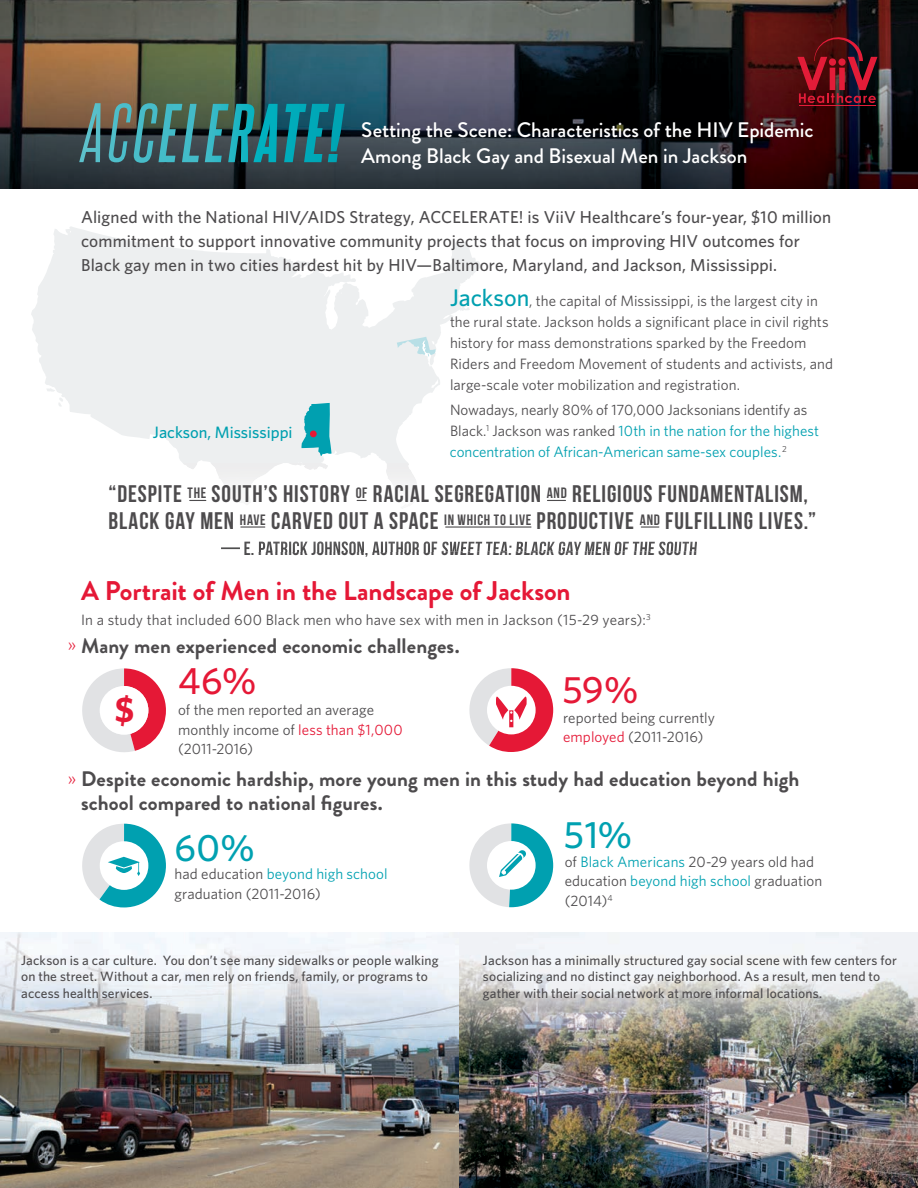
<style>
.page{position:relative;width:918px;height:1188px;background:#fff}
.page>*{position:absolute;margin:0;border:0;box-sizing:border-box;transform-origin:0 0}
.t1{font:500 38.1px "Whitney HTF";color:#00a1b1}
.t2{font:500 38.1px "Whitney HTF";color:#e51836}
.t3{font:500 38.1px "Whitney HTF";color:#e51937}
.t4{font:700 35.85px "Whitney HTF";color:#e51937}
.t5{font:700 27px "Brandon Grotesque";letter-spacing:-.005em;color:#e51836}
.t6{font:24px/27px "Bebas Neue";letter-spacing:.04em;color:#4d4b4d}
.t7{font:700 21px/24px "Brandon Grotesque";letter-spacing:.005em;color:#4d4b4d}
.t8{font:500 21px/25.5px "Brandon Grotesque";letter-spacing:-.005em;color:#fff}
.t9{font:18.9px "Bebas Neue";letter-spacing:.015em;color:#4d4b4d}
.t10{font:500 17.25px/24px "Whitney HTF";letter-spacing:.01em;color:#4d4b4d}
.t11{font:500 16.5px "Whitney HTF";color:#00a0b0}
.t12{font:15px/19.5px "Whitney HTF";letter-spacing:.005em;color:#4d4b4d}
.t13{font:15px/21px "Whitney HTF";letter-spacing:-.005em;color:#00a0b0}
.t14{font:500 13.5px/16.5px "Whitney HTF";letter-spacing:.01em;color:#4d4b4d}
.s1{font-weight:500;font-size:24px;color:#00a0b0}
.s2{color:#4d4b4d}
.s3{font-weight:300;color:#e51836}
.s4{color:#e51937}
.s5{color:#00a1b1}
</style>
<div class="page">
<img style="left:0;top:1151px;width:459px;height:37px">
<img style="left:459px;top:1151px;width:459px;height:37px">
<img style="left:0;top:933px;width:459px;height:218px">
<img style="left:459px;top:933px;width:459px;height:218px">
<svg style="left:31px;top:227px;width:450px;height:236px;fill:#edeff0"></svg>
<svg style="left:309px;top:260px;width:8px;height:6px"></svg>
<svg style="left:46px;top:388px;width:9px;height:4px"></svg>
<svg style="left:58px;top:398px;width:5px;height:9px"></svg>
<svg style="left:301px;top:403px;width:31px;height:53px;background:#48b7c3"></svg>
<div style="left:310px;top:431px;width:7px;height:6px;background:#e51836;border-radius:50%"></div>
<svg style="left:397px;top:337px;width:39px;height:29px"></svg>
<img style="left:0;top:0;width:918px;height:189px">
<img style="left:79px;top:103px;width:266px;height:60px">
<hr style="left:799px;top:106px;width:77px;height:1px;background:#e31c38">
<svg style="left:797px;top:37px;width:80px;height:66px;background:#65111c"></svg>
<svg style="left:82px;top:668px;width:84px;height:84px"></svg>
<div style="left:100px;top:686px;width:48px;height:49px;background:#fff;border-radius:50%"></div>
<svg style="left:469px;top:668px;width:84px;height:84px"></svg>
<svg style="left:82px;top:824px;width:84px;height:83px"></svg>
<svg style="left:469px;top:823px;width:84px;height:84px"></svg>
<img style="left:221px;top:541px;width:217px;height:10px">
<img style="left:442px;top:541px;width:255px;height:10px">
<svg style="left:190px;top:500px;width:16px;height:1px"></svg>
<hr style="left:446px;top:526px;width:85px;height:2px;background:#4d4b4d">
<svg style="left:641px;top:526px;width:18px;height:2px"></svg>
<svg style="left:547px;top:500px;width:19px;height:1px"></svg>
<hr style="left:241px;top:526px;width:24px;height:2px;background:#4d4b4d">
<h3 class="t8" style="left:361px;top:118px;width:454px">Setting the Scene: Characteristics of the HIV Epidemic<br>Among Black Gay and Bisexual Men in Jackson</h3>
<p class="t10" style="left:81px;top:205px;width:752px">Aligned with the National HIV/AIDS Strategy, ACCELERATE! is ViiV Healthcare’s four-year, $10 million commitment to support innovative community projects that focus on improving HIV outcomes for<br>Black gay men in two cities hardest hit by HIV—Baltimore, Maryland, and Jackson, Mississippi.</p>
<p class="t11" style="left:153px;top:423px;width:141px">Jackson, Mississippi</p>
<p class="t12" style="left:450px;top:290px;width:385px;line-height:21px"><span class="s1">Jackson</span>, the capital of Mississippi, is the largest city in the rural state. Jackson holds a significant place in civil rights history for mass demonstrations sparked by the Freedom Riders and Freedom Movement of students and activists, and large-scale voter mobilization and registration.</p>
<p class="t13" style="left:450px;top:399px;width:371px"><span class="s2">Nowadays, nearly 80% of 170,000 Jacksonians identify as<br>Black.</span><sup>1</sup> <span class="s2">Jackson was ranked</span> 10th in the nation for the highest concentration of African-American same-sex couples.<sup>2</sup></p>
<h3 class="t6" style="left:108px;top:480px;width:709px">“DESPITE <sup>THE</sup> SOUTH’S HISTORY <sup>OF</sup> RACIAL SEGREGATION <sup>AND</sup> RELIGIOUS FUNDAMENTALISM,<br>BLACK GAY MEN <sup>HAVE</sup> CARVED OUT A SPACE <sup>IN</sup> <sup>WHICH</sup> <sup>TO</sup> <sup>LIVE</sup> PRODUCTIVE <sup>AND</sup> FULFILLING LIVES.”</h3>
<p class="t9" style="left:221px;top:538px;width:479px">— E. PATRICK JOHNSON, AUTHOR OF SWEET TEA: BLACK GAY MEN OF THE SOUTH</p>
<h3 class="t5" style="left:81px;top:572px;width:491px">A Portrait of Men in the Landscape of Jackson</h3>
<p class="t12" style="left:81px;top:610px;width:571px">In a study that included 600 Black men who have sex with men in Jackson (15-29 years):<sup>3</sup></p>
<h3 class="t7" style="left:68px;top:635px;width:393px"><span class="s3">»</span> Many men experienced economic challenges.</h3>
<h1 class="t2" style="left:178px;top:658px;width:80px">46%</h1>
<h2 class="t4" style="left:115px;top:687px;width:21px">$</h2>
<p class="t12" style="left:178px;top:700px;width:226px">of the men reported an average monthly income of <span class="s4">less than $1,000 </span>(2011-2016)</p>
<h1 class="t3" style="left:563px;top:667px;width:77px">59%</h1>
<p class="t12" style="left:563px;top:707px;width:153px">reported being currently <span class="s4">employed</span> (2011-2016)</p>
<h3 class="t7" style="left:81px;top:768px;width:720px;text-indent:-13px"><span class="s3">»</span> Despite economic hardship, more young men in this study had education beyond high school compared to national figures.</h3>
<h1 class="t1" style="left:175px;top:825px;width:82px">60%</h1>
<p class="t12" style="left:175px;top:864px;width:215px">had education <span class="s5">beyond high school </span>graduation (2011-2016)</p>
<h1 class="t1" style="left:564px;top:812px;width:70px">51%</h1>
<p class="t12" style="left:565px;top:851px;width:259px">of <span class="s5">Black Americans</span> 20-29 years old had education <span class="s5">beyond high school</span> graduation (2014)<sup>4</sup></p>
<p class="t14" style="left:21px;top:952px;width:419px">Jackson is a car culture. You don’t see many sidewalks or people walking on the street. Without a car, men rely on friends, family, or programs to access health services.</p>
<p class="t14" style="left:483px;top:952px;width:415px">Jackson has a minimally structured gay social scene with few centers for socializing and no distinct gay neighborhood. As a result, men tend to gather with their social network at more informal locations.</p>
</div>
